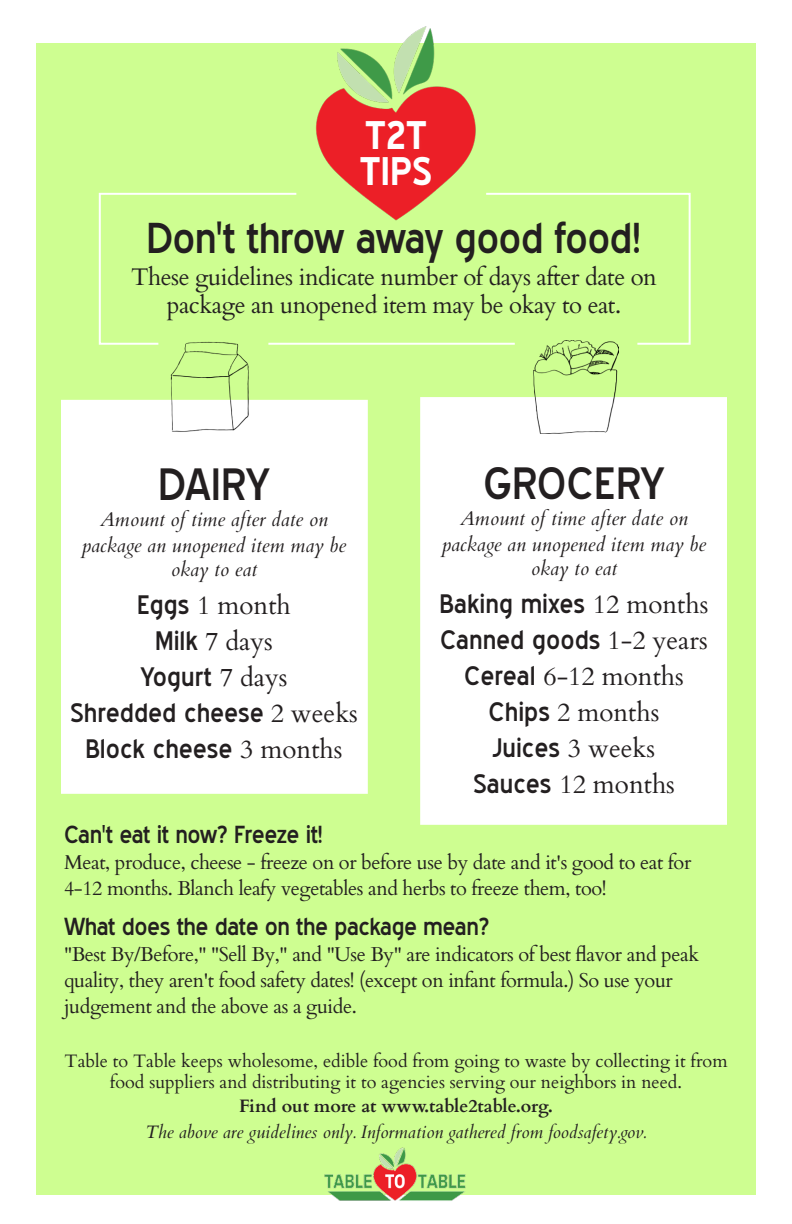
<style>
.page{position:relative;width:792px;height:1224px;background:#fff}
.page>*{position:absolute;margin:0;border:0;box-sizing:border-box;transform-origin:0 0}
.t1{font:44px "Blue Highway";color:#231f20}
.t2{font:42px "Blue Highway";letter-spacing:-.02em;color:#231f20}
.t3{font:700 38px "Blue Highway";color:#fff}
.t4{font:26px "Blue Highway";color:#231f20}
.t5{font:26px "Cardo";color:#231f20}
.t6{font:24px/28px "Cardo";letter-spacing:-.02em;color:#231f20;text-align:center}
.t7{font:24px "Blue Highway";letter-spacing:-.02em;color:#231f20}
.t8{font:20px/26px "Cardo";letter-spacing:-.02em;color:#231f20}
.t9{font:italic 20px/26px "Cardo";color:#231f20;text-align:center}
.t10{font:18px/21.6px "Cardo";color:#231f20;text-align:center}
.t11{font:italic 18px "Cardo";color:#231f20}
.t12{font:700 18px "Cardo";color:#231f20}
.s1{font-family:"Blue Highway"}
.s2{font-family:"Cardo"}
</style>
<div class="page">
<div style="left:36px;top:43px;width:720px;height:1152px;background:#cefe91"></div>
<div style="left:420px;top:397px;width:307px;height:428px;background:#fff"></div>
<div style="left:61px;top:400px;width:307px;height:394px;background:#fff"></div>
<img style="left:316px;top:26px;width:160px;height:195px">
<svg style="left:98px;top:192px;width:200px;height:153px"></svg>
<img style="left:170px;top:341px;width:80px;height:92px">
<img style="left:534px;top:346px;width:84px;height:87px">
<hr style="left:268px;top:343px;width:247px;height:2px;background:#fff">
<svg style="left:484px;top:192px;width:207px;height:154px"></svg>
<img style="left:324px;top:1147px;width:142px;height:54px">
<p class="t3" style="left:365px;top:113px;width:63px">T2T</p>
<p class="t3" style="left:360px;top:149px;width:74px">TIPS</p>
<p class="t2" style="left:147px;top:213px;width:496px">Don't throw away good food!</p>
<p class="t6" style="left:131px;top:262px;width:527px">These guidelines indicate number of days after date on package an unopened item may be okay to eat.</p>
<p class="t1" style="left:158px;top:458px;width:113px">DAIRY</p>
<p class="t9" style="left:82px;top:506px;width:266px">Amount of time after date on package an unopened item may be</p>
<p class="t9" style="left:171px;top:556px;width:88px">okay to eat</p>
<p class="t5" style="left:137px;top:585px;width:155px"><span class="s1">Eggs</span> 1 month</p>
<p class="t5" style="left:155px;top:621px;width:119px"><span class="s1">Milk</span> 7 days</p>
<p class="t4" style="left:140px;top:661px;width:149px">Yogurt <span class="s2">7 days</span></p>
<p class="t4" style="left:70px;top:697px;width:289px">Shredded cheese <span class="s2">2 weeks</span></p>
<p class="t4" style="left:85px;top:733px;width:259px">Block cheese <span class="s2">3 months</span></p>
<p class="t1" style="left:483px;top:457px;width:183px">GROCERY</p>
<p class="t9" style="left:442px;top:505px;width:266px">Amount of time after date on package an unopened item may be</p>
<p class="t9" style="left:531px;top:555px;width:88px">okay to eat</p>
<p class="t4" style="left:440px;top:588px;width:270px">Baking mixes <span class="s2">12 months</span></p>
<p class="t4" style="left:440px;top:624px;width:269px">Canned goods <span class="s2">1-2 years</span></p>
<p class="t5" style="left:464px;top:656px;width:221px"><span class="s1">Cereal</span> 6-12 months</p>
<p class="t5" style="left:489px;top:692px;width:172px"><span class="s1">Chips</span> 2 months</p>
<p class="t4" style="left:493px;top:732px;width:164px">Juices <span class="s2">3 weeks</span></p>
<p class="t5" style="left:473px;top:764px;width:203px"><span class="s1">Sauces</span> 12 months</p>
<p class="t7" style="left:64px;top:820px;width:261px">Can't eat it now? Freeze it!</p>
<p class="t8" style="left:64px;top:848px;width:629px">Meat, produce, cheese - freeze on or before use by date and it's good to eat for<br>4-12 months. Blanch leafy vegetables and herbs to freeze them, too!</p>
<p class="t7" style="left:64px;top:912px;width:427px">What does the date on the package mean?</p>
<p class="t8" style="left:64px;top:940px;width:637px">"Best By/Before," "Sell By," and "Use By" are indicators of best flavor and peak quality, they aren't food safety dates! (except on infant formula.) So use your judgement and the above as a guide.</p>
<p class="t10" style="left:65px;top:1049px;width:665px">Table to Table keeps wholesome, edible food from going to waste by collecting it from food suppliers and distributing it to agencies serving our neighbors in need.</p>
<p class="t12" style="left:239px;top:1092px;width:315px">Find out more at www.table2table.org.</p>
<p class="t11" style="left:146px;top:1122px;width:502px">The above are guidelines only. Information gathered from foodsafety.gov.</p>
</div>
